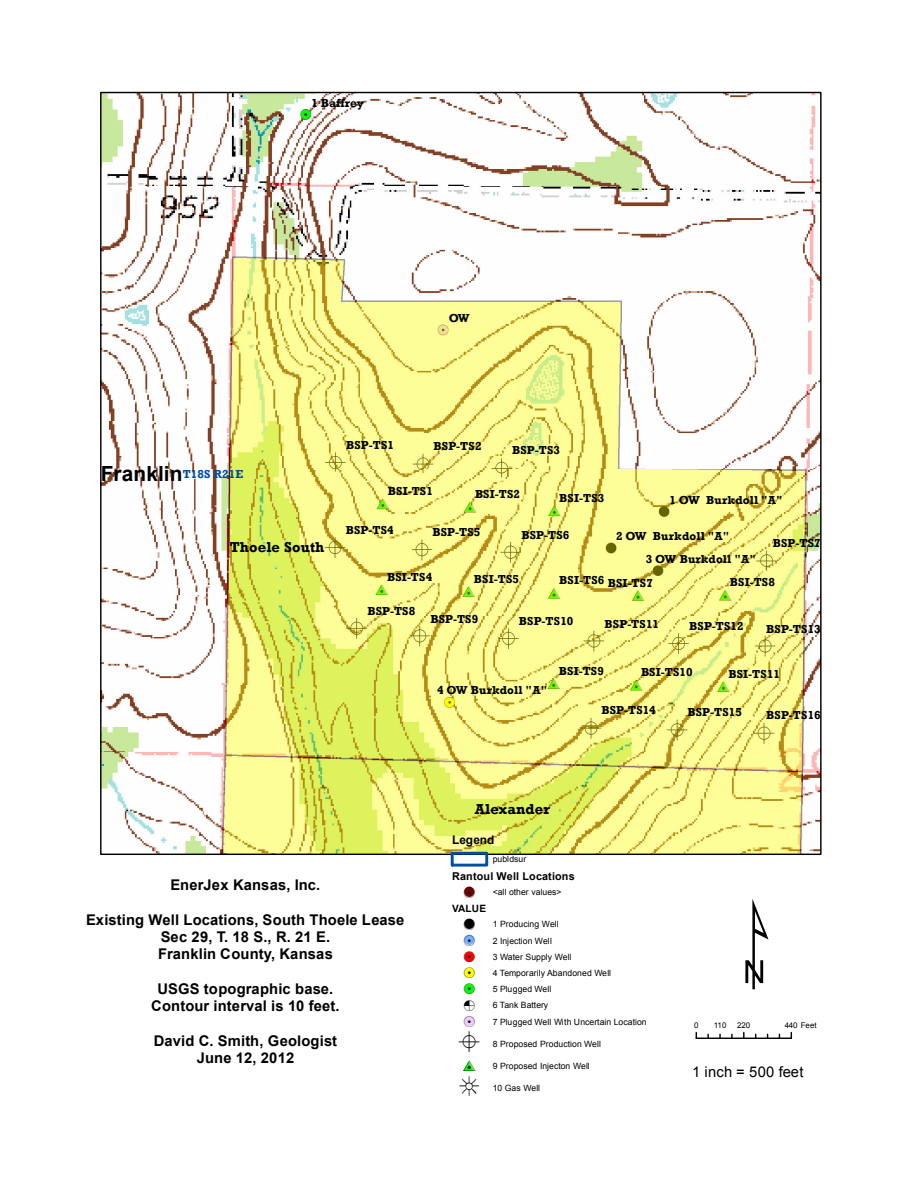
<style>
.page{position:relative;width:918px;height:1188px;background:#fff}
.page>*{position:absolute;margin:0;border:0;box-sizing:border-box;transform-origin:0 0}
.t1{font:129.6px "ESRI North";color:#000}
.t2{font:27px "ESRI Default Marker";color:#000}
.t3{font:27px "ESRI Oil Gas Water";color:#000}
.t4{font:700 20.85px "Arial";color:#000}
.t5{font:700 14.7px/17.2px "Arial";letter-spacing:.005em;color:#000;text-align:center}
.t6{font:700 14.7px "Rockwell";letter-spacing:.01em;color:#000}
.t7{font:14.7px "Arial";letter-spacing:.01em;color:#000}
.t8{font:700 11.85px "Rockwell";letter-spacing:.015em;color:#000}
.t9{font:700 11.85px "Rockwell";letter-spacing:-.005em;color:#004da8}
.t10{font:700 11.85px "Arial";letter-spacing:-.005em;color:#000}
.t11{font:700 10.8px "Arial";letter-spacing:.02em;color:#000}
.t12{font:700 10.05px "Arial";letter-spacing:.01em;color:#000}
.t13{font:8.7px "Arial";color:#000}
.t14{font:7.95px "Arial";letter-spacing:-.01em;color:#000}
.s1{font-family:"ESRI Default Marker";font-size:15.15px;color:#730000}
.s2{font-family:"ESRI Default Marker";font-size:15.15px}
.s3{font-family:"ESRI Default Marker";font-size:15.15px;color:#73b2ff}
.s4{font-family:"ESRI Default Marker";font-size:15.15px;color:#f00}
.s5{font-family:"ESRI Default Marker";font-size:15.15px;color:#ff0}
.s6{font-family:"ESRI Default Marker";font-size:15.15px;color:#0f0}
.s7{font-family:"ESRI Default Marker";font-size:15.15px;color:#ecccfc}
.s8{font-family:"ESRI Default Marker";font-size:18px;color:#0f0}
.s9{font-family:"ESRI Default Marker";font-size:18px}
</style>
<div class="page">
<img style="left:102px;top:94px;width:718px;height:759px">
<hr style="left:696px;top:1038px;width:95px;height:1px;background:#000">
<div style="left:451px;top:852px;width:37px;height:15px;border:3px solid #004da8"></div>
<p class="t8" style="left:311px;top:96px;width:54px">1 Baffrey</p>
<p class="t8" style="left:449px;top:311px;width:22px">OW</p>
<h3 class="t4" style="left:101px;top:461px;width:83px">Franklin</h3>
<p class="t9" style="left:183px;top:467px;width:62px">T18S R21E</p>
<p class="t6" style="left:230px;top:539px;width:96px">Thoele South</p>
<p class="t8" style="left:346px;top:438px;width:49px">BSP-TS1</p>
<p class="t8" style="left:434px;top:439px;width:49px">BSP-TS2</p>
<p class="t8" style="left:512px;top:443px;width:49px">BSP-TS3</p>
<p class="t8" style="left:388px;top:484px;width:47px">BSI-TS1</p>
<p class="t8" style="left:475px;top:487px;width:47px">BSI-TS2</p>
<p class="t8" style="left:559px;top:491px;width:47px">BSI-TS3</p>
<p class="t8" style="left:346px;top:523px;width:49px">BSP-TS4</p>
<p class="t8" style="left:433px;top:525px;width:49px">BSP-TS5</p>
<p class="t8" style="left:521px;top:528px;width:49px">BSP-TS6</p>
<p class="t8" style="left:669px;top:493px;width:115px">1 OW Burkdoll "A"</p>
<p class="t8" style="left:616px;top:529px;width:115px">2 OW Burkdoll "A"</p>
<p class="t8" style="left:773px;top:536px;width:49px">BSP-TS7</p>
<p class="t8" style="left:646px;top:551px;width:112px">3 OW Burkdoll "A"</p>
<p class="t8" style="left:387px;top:570px;width:47px">BSI-TS4</p>
<p class="t8" style="left:474px;top:572px;width:47px">BSI-TS5</p>
<p class="t8" style="left:559px;top:575px;width:95px">BSI-TS6 BSI-TS7</p>
<p class="t8" style="left:730px;top:575px;width:47px">BSI-TS8</p>
<p class="t8" style="left:367px;top:604px;width:49px">BSP-TS8</p>
<p class="t8" style="left:430px;top:612px;width:49px">BSP-TS9</p>
<p class="t8" style="left:519px;top:614px;width:56px">BSP-TS10</p>
<p class="t8" style="left:605px;top:617px;width:56px">BSP-TS11</p>
<p class="t8" style="left:689px;top:619px;width:56px">BSP-TS12</p>
<p class="t8" style="left:766px;top:622px;width:56px">BSP-TS13</p>
<p class="t8" style="left:437px;top:683px;width:112px">4 OW Burkdoll "A"</p>
<p class="t8" style="left:559px;top:664px;width:47px">BSI-TS9</p>
<p class="t8" style="left:641px;top:665px;width:53px">BSI-TS10</p>
<p class="t8" style="left:729px;top:667px;width:53px">BSI-TS11</p>
<p class="t8" style="left:687px;top:705px;width:56px">BSP-TS15</p>
<p class="t8" style="left:766px;top:708px;width:56px">BSP-TS16</p>
<p class="t8" style="left:601px;top:703px;width:56px">BSP-TS14</p>
<p class="t5" style="left:170px;top:877px;width:151px">EnerJex Kansas, Inc.</p>
<p class="t5" style="left:86px;top:911px;width:320px">Existing Well Locations, South Thoele Lease<br>Sec 29, T. 18 S., R. 21 E.<br>Franklin County, Kansas</p>
<p class="t5" style="left:151px;top:980px;width:190px">USGS topographic base.<br>Contour interval is 10 feet.</p>
<p class="t5" style="left:154px;top:1032px;width:185px">David C. Smith, Geologist<br>June 12, 2012</p>
<p class="t6" style="left:475px;top:801px;width:77px">Alexander</p>
<p class="t10" style="left:452px;top:833px;width:44px">Legend</p>
<p class="t13" style="left:493px;top:854px;width:35px">publdsur</p>
<p class="t11" style="left:452px;top:870px;width:124px">Rantoul Well Locations</p>
<p class="t13" style="left:464px;top:887px;width:99px"><span class="s1">!</span><span class="s2">.</span> &lt;all other values&gt;</p>
<p class="t12" style="left:452px;top:903px;width:36px">VALUE</p>
<p class="t13" style="left:464px;top:919px;width:96px"><span class="s2">!.</span> 1 Producing Well</p>
<p class="t13" style="left:464px;top:935px;width:89px"><span class="s3">!</span><span class="s2">.</span> 2 Injection Well</p>
<p class="t13" style="left:464px;top:952px;width:109px"><span class="s4">!</span><span class="s2">.</span> 3 Water Supply Well</p>
<p class="t13" style="left:464px;top:968px;width:148px"><span class="s5">!</span><span class="s2">.</span> 4 Temporarily Abandoned Well</p>
<p class="t13" style="left:464px;top:984px;width:89px"><span class="s6">!</span><span class="s2">.</span> 5 Plugged Well</p>
<p class="t13" style="left:493px;top:1000px;width:57px">6 Tank Battery</p>
<p class="t13" style="left:464px;top:1016px;width:184px"><span class="s7">!</span><span class="s2">.</span> 7 Plugged Well With Uncertain Location</p>
<h2 class="t2" style="left:460px;top:1033px;width:20px">A</h2>
<p class="t13" style="left:493px;top:1039px;width:110px">8 Proposed Production Well</p>
<p class="t13" style="left:462px;top:1061px;width:129px"><span class="s8">#</span><span class="s9">0</span> 9 Proposed Injecton Well</p>
<h2 class="t3" style="left:460px;top:1071px;width:21px">X</h2>
<p class="t13" style="left:493px;top:1083px;width:49px">10 Gas Well</p>
<h1 class="t1" style="left:745px;top:873px;width:19px">¹</h1>
<p class="t14" style="left:694px;top:1021px;width:6px">0</p>
<p class="t14" style="left:714px;top:1021px;width:14px">110</p>
<p class="t14" style="left:737px;top:1021px;width:15px">220</p>
<p class="t14" style="left:785px;top:1021px;width:33px">440 Feet</p>
<p class="t7" style="left:692px;top:1063px;width:113px">1 inch = 500 feet</p>
</div>
